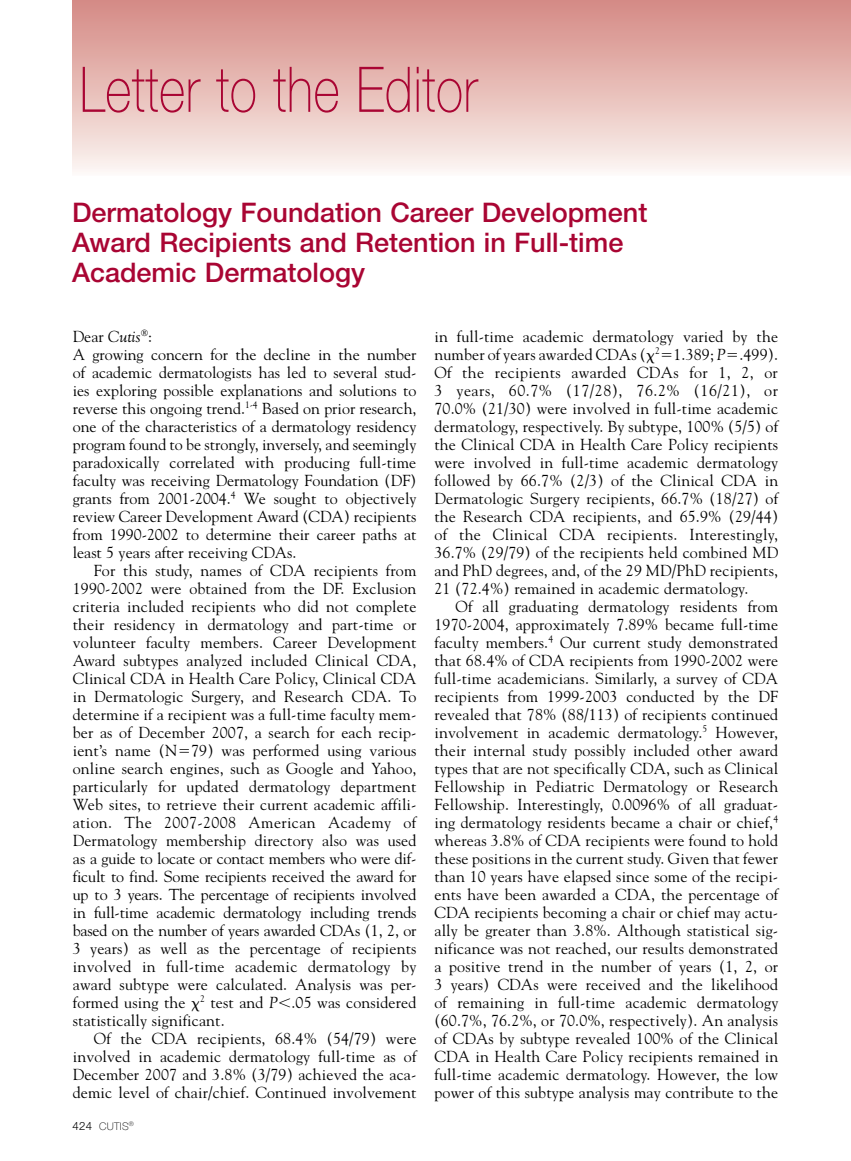
<style>
.page{position:relative;width:851px;height:1161px;background:#fff}
.page>*{position:absolute;margin:0;border:0;box-sizing:border-box;transform-origin:0 0}
.t1{font:100 63px "Helvetica Neue";letter-spacing:.01em;color:#a90533;scale:.8 1}
.t2{font:500 27px/30px "Helvetica Neue";color:#a90533}
.t3{font:15.9px/18px "Goudy";color:#000;text-align:justify}
.t4{font:100 10.5px "Helvetica Neue";letter-spacing:.025em;color:#000}
.s1{font-style:italic}
.s2{font-family:"Mathematical Pi One"}
.s3{font-weight:300;font-size:11.4px}
</style>
<div class="page">
<div style="left:72px;top:0;width:778px;height:176px;background:linear-gradient(to bottom,#d48782,#fcf5f1)"></div>
<h1 class="t1" style="left:80px;top:54px;width:499px">Letter to the Editor</h1>
<h2 class="t2" style="left:72px;top:197px;width:576px">Dermatology Foundation Career Development<br>Award Recipients and Retention in Full-time<br>Academic Dermatology</h2>
<p class="t3" style="left:73px;top:327px;width:345px;text-align:left">Dear <span class="s1">Cutis</span> :<br>A growing concern for the decline in the number of academic dermatologists has led to several stud&shy;ies exploring possible explanations and solutions to reverse this ongoing trend.<sup>1-4</sup> Based on prior research, one of the characteristics of a dermatology residency program found to be strongly, inversely, and seemingly paradoxically correlated with producing full-time faculty was receiving Dermatology Foundation (DF) grants from 2001-2004.<sup>4</sup> We sought to objectively review Career Development Award (CDA) recipients from 1990-2002 to determine their career paths at least 5 years after receiving CDAs.</p>
<p class="t3" style="left:73px;top:561px;width:345px;text-indent:21px">For this study, names of CDA recipients from 1990-2002 were obtained from the DF. Exclusion criteria included recipients who did not complete their residency in dermatology and part-time or volunteer faculty members. Career Development Award subtypes analyzed included Clinical CDA, Clinical CDA in Health Care Policy, Clinical CDA in Dermatologic Surgery, and Research CDA. To determine if a recipient was a full-time faculty mem&shy;ber as of December 2007, a search for each recip&shy;ient’s name (N<span class="s2">5</span>79) was performed using various online search engines, such as Google and Yahoo, particularly for updated dermatology department Web sites, to retrieve their current academic affili&shy;ation. The 2007-2008 American Academy of Dermatology membership directory also was used as a guide to locate or contact members who were dif&shy;ficult to find. Some recipients received the award for up to 3 years. The percentage of recipients involved in full-time academic dermatology including trends based on the number of years awarded CDAs (1, 2, or 3 years) as well as the percentage of recipients involved in full-time academic dermatology by award subtype were calculated. Analysis was per&shy;formed using the <span class="s2">x</span><sup>2</sup> test and <span class="s1">P</span><span class="s2">,</span>.05 was considered statistically significant.</p>
<p class="t3" style="left:73px;top:1029px;width:345px;text-indent:21px">Of the CDA recipients, 68.4% (54/79) were involved in academic dermatology full-time as of December 2007 and 3.8% (3/79) achieved the aca&shy;demic level of chair/chief. Continued involvement</p>
<p class="t4" style="left:72px;top:1121px;width:63px"><span class="s3">424</span> CUTIS<sup>®</sup></p>
<p class="t3" style="left:434px;top:327px;width:345px">in full-time academic dermatology varied by the number of years awarded CDAs (<span class="s2">x</span><sup>2</sup><span class="s2">5</span>1.389; <span class="s1">P</span><span class="s2">5</span>.499).<br>Of the recipients awarded CDAs for 1, 2, or 3 years, 60.7% (17/28), 76.2% (16/21), or 70.0% (21/30) were involved in full-time academic dermatology, respectively. By subtype, 100% (5/5) of the Clinical CDA in Health Care Policy recipients were involved in full-time academic dermatology followed by 66.7% (2/3) of the Clinical CDA in Dermatologic Surgery recipients, 66.7% (18/27) of the Research CDA recipients, and 65.9% (29/44) of the Clinical CDA recipients. Interestingly, 36.7% (29/79) of the recipients held combined MD and PhD degrees, and, of the 29 MD/PhD recipients, 21 (72.4%) remained in academic dermatology.</p>
<p class="t3" style="left:434px;top:597px;width:345px;text-indent:21px">Of all graduating dermatology residents from 1970-2004, approximately 7.89% became full-time faculty members.<sup>4</sup> Our current study demonstrated that 68.4% of CDA recipients from 1990-2002 were full-time academicians. Similarly, a survey of CDA recipients from 1999-2003 conducted by the DF revealed that 78% (88/113) of recipients continued involvement in academic dermatology.<sup>5</sup> However, their internal study possibly included other award types that are not specifically CDA, such as Clinical Fellowship in Pediatric Dermatology or Research Fellowship. Interestingly, 0.0096% of all graduat&shy;ing dermatology residents became a chair or chief,<sup>4 </sup>whereas 3.8% of CDA recipients were found to hold these positions in the current study. Given that fewer than 10 years have elapsed since some of the recipi&shy;ents have been awarded a CDA, the percentage of CDA recipients becoming a chair or chief may actu&shy;ally be greater than 3.8%. Although statistical sig&shy;nificance was not reached, our results demonstrated a positive trend in the number of years (1, 2, or 3 years) CDAs were received and the likelihood of remaining in full-time academic dermatology (60.7%, 76.2%, or 70.0%, respectively). An analysis of CDAs by subtype revealed 100% of the Clinical CDA in Health Care Policy recipients remained in full-time academic dermatology. However, the low power of this subtype analysis may contribute to the</p>
</div>
